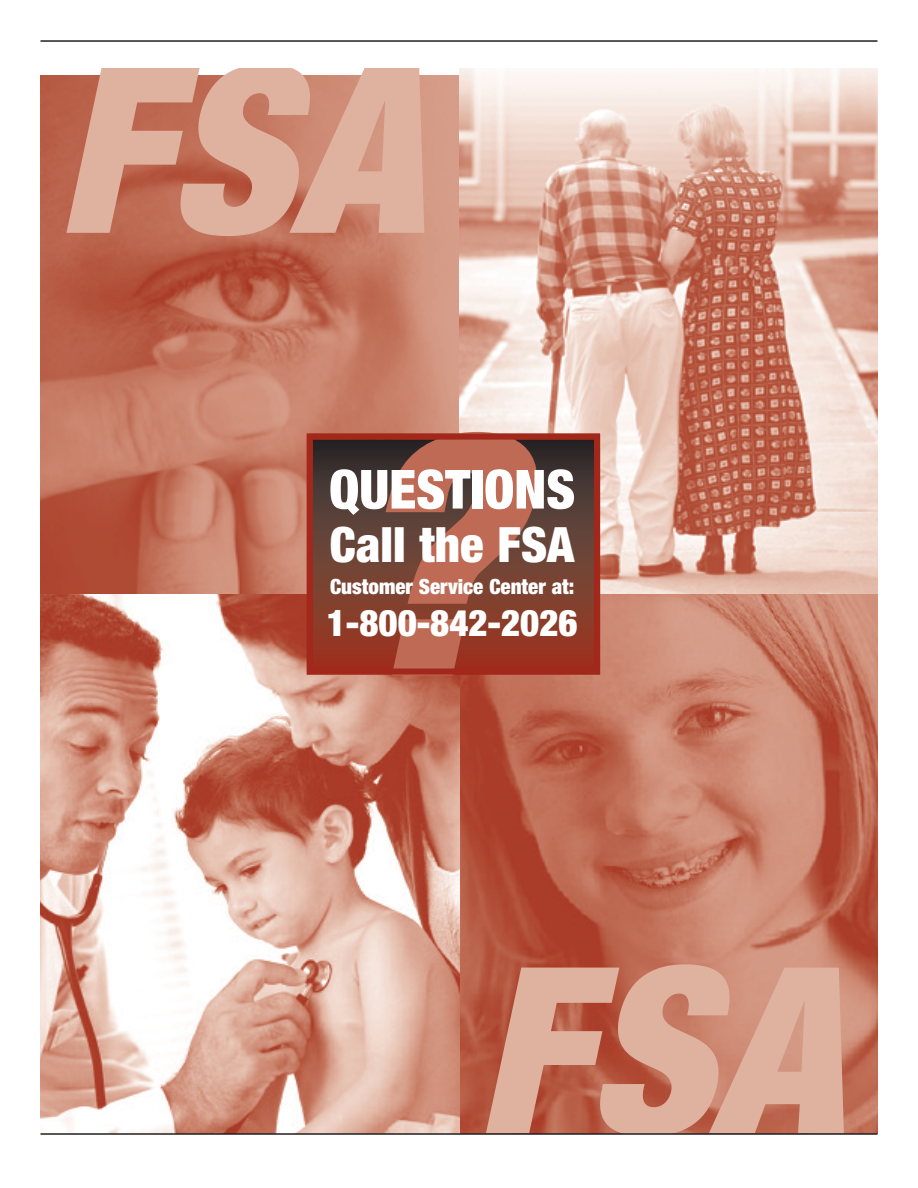
<style>
.page{position:relative;width:918px;height:1188px;background:#fff}
.page>*{position:absolute;margin:0;border:0;box-sizing:border-box;transform-origin:0 0}
.t1{font:italic 900 expanded 334.5px "Helvetica Neue";color:#be6a54}
.t2{font:italic 900 condensed 231.9px "Helvetica Neue";color:#dfb19f}
.t3{font:900 condensed 54px "Helvetica Neue";color:#fff}
.t4{font:900 condensed 48.75px "Helvetica Neue";color:#fff}
.t5{font:900 condensed 36.75px "Helvetica Neue";color:#fff}
.t6{font:900 condensed 21px "Helvetica Neue";color:#fff}
</style>
<div class="page">
<img style="left:459px;top:594px;width:418px;height:539px">
<img style="left:40px;top:76px;width:419px;height:518px">
<img style="left:459px;top:68px;width:419px;height:526px">
<img style="left:40px;top:594px;width:419px;height:539px">
<svg style="left:314px;top:441px;width:279px;height:227px;background:#683a2f"></svg>
<div style="left:307px;top:434px;width:293px;height:241px;border:6px solid #a1281b"></div>
<hr style="left:40px;top:1133px;width:838px;height:2px;background:#231f20">
<hr style="left:40px;top:40px;width:838px;height:2px;background:#231f20">
<p class="t2" style="left:56px;top:67px;width:367px">FSA</p>
<p class="t1" style="left:341px;top:437px;width:169px">?</p>
<p class="t3" style="left:329px;top:470px;width:248px">QUESTIONS</p>
<p class="t4" style="left:330px;top:527px;width:246px">Call the FSA</p>
<p class="t6" style="left:330px;top:579px;width:246px">Customer Service Center at:</p>
<p class="t5" style="left:327px;top:610px;width:252px">1-800-842-2026</p>
<p class="t2" style="left:476px;top:968px;width:367px">FSA</p>
</div>
